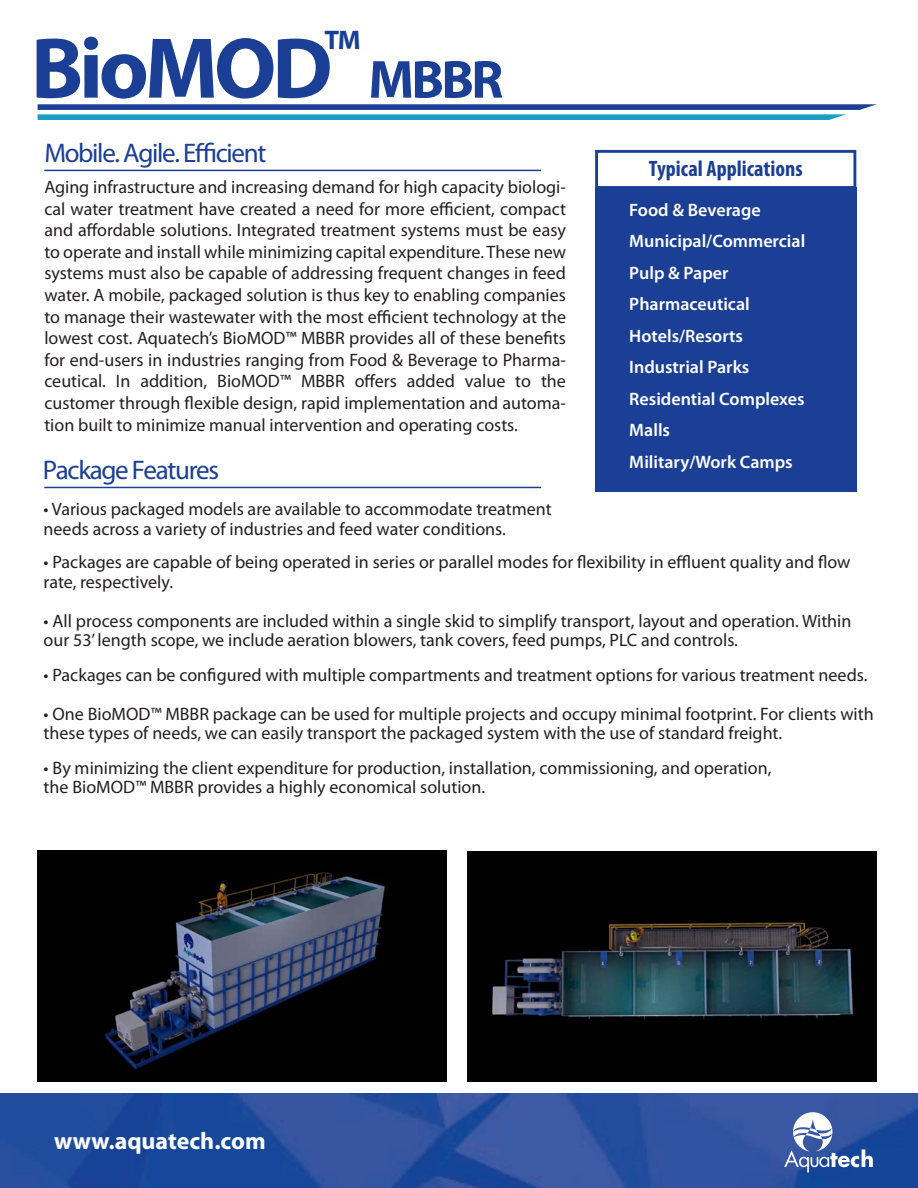
<style>
.page{position:relative;width:918px;height:1188px;background:#fff}
.page>*{position:absolute;margin:0;border:0;box-sizing:border-box;transform-origin:0 0}
.t1{font:700 87px "Myriad Pro";letter-spacing:-.05em;color:#1b3f94}
.t2{font:27px "Myriad Pro";letter-spacing:-.05em;color:#1b3f94}
.t3{font:700 27px "Myriad Pro";color:#1b3f94}
.t4{font:700 24px "Myriad Pro";color:#fff}
.t5{font:700 condensed 22.35px "Myriad Pro";color:#1b3f94}
.t6{font:18px/21.6px "Myriad Pro";color:#231f20}
.t7{font:600 18px/31.5px "Myriad Pro";color:#fff}
.s1{font-size:54px}
</style>
<div class="page">
<img style="left:0;top:1094px;width:918px;height:94px">
<svg style="left:784px;top:1112px;width:89px;height:60px"></svg>
<div style="left:595px;top:188px;width:261px;height:304px;background:#1b3f94"></div>
<div style="left:595px;top:150px;width:261px;height:39px;border:3px solid #1b3f94"></div>
<img style="left:468px;top:851px;width:409px;height:230px">
<img style="left:37px;top:851px;width:410px;height:230px">
<hr style="left:44px;top:487px;width:497px;height:1px;background:#1b3f94">
<hr style="left:44px;top:170px;width:497px;height:1px;background:#1b3f94">
<svg style="left:38px;top:104px;width:839px;height:16px"></svg>
<p class="t3" style="left:324px;top:25px;width:38px">TM</p>
<p class="t1" style="left:31px;top:20px;width:474px">BioMOD <span class="s1">MBBR</span></p>
<p class="t2" style="left:44px;top:138px;width:223px">Mobile. Agile. Efficient</p>
<p class="t6" style="left:44px;top:176px;width:523px;text-align:justify">Aging infrastructure and increasing demand for high capacity biologi&shy;cal water treatment have created a need for more efficient, compact and affordable solutions. Integrated treatment systems must be easy to operate and install while minimizing capital expenditure. These new systems must also be capable of addressing frequent changes in feed water. A mobile, packaged solution is thus key to enabling companies to manage their wastewater with the most efficient technology at the lowest cost. Aquatech’s BioMOD™ MBBR provides all of these benefits for end-users in industries ranging from Food &amp; Beverage to Pharma&shy;ceutical. In addition, BioMOD™ MBBR offers added value to the customer through flexible design, rapid implementation and automa&shy;tion built to minimize manual intervention and operating costs.</p>
<p class="t2" style="left:43px;top:455px;width:178px">Package Features</p>
<p class="t6" style="left:44px;top:500px;width:509px;line-height:19.5px">• Various packaged models are available to accommodate treatment needs across a variety of industries and feed water conditions.</p>
<p class="t5" style="left:649px;top:156px;width:155px">Typical Applications</p>
<p class="t7" style="left:629px;top:194px;width:178px">Food &amp; Beverage<br>Municipal/Commercial<br>Pulp &amp; Paper<br>Pharmaceutical<br>Hotels/Resorts<br>Industrial Parks<br>Residential Complexes<br>Malls<br>Military/Work Camps</p>
<p class="t6" style="left:44px;top:553px;width:808px;line-height:19.5px">• Packages are capable of being operated in series or parallel modes for flexibility in effluent quality and flow rate, respectively.</p>
<p class="t6" style="left:44px;top:611px;width:809px;line-height:19.5px">• All process components are included within a single skid to simplify transport, layout and operation. Within our 53’ length scope, we include aeration blowers, tank covers, feed pumps, PLC and controls.</p>
<p class="t6" style="left:44px;top:664px;width:825px">• Packages can be configured with multiple compartments and treatment options for various treatment needs.</p>
<p class="t6" style="left:44px;top:704px;width:832px;line-height:19.5px">• One BioMOD™ MBBR package can be used for multiple projects and occupy minimal footprint. For clients with these types of needs, we can easily transport the packaged system with the use of standard freight.</p>
<p class="t6" style="left:44px;top:758px;width:729px;line-height:19.5px">• By minimizing the client expenditure for production, installation, commissioning, and operation, the BioMOD™ MBBR provides a highly economical solution.</p>
<p class="t4" style="left:54px;top:1127px;width:213px">www.aquatech.com</p>
</div>
